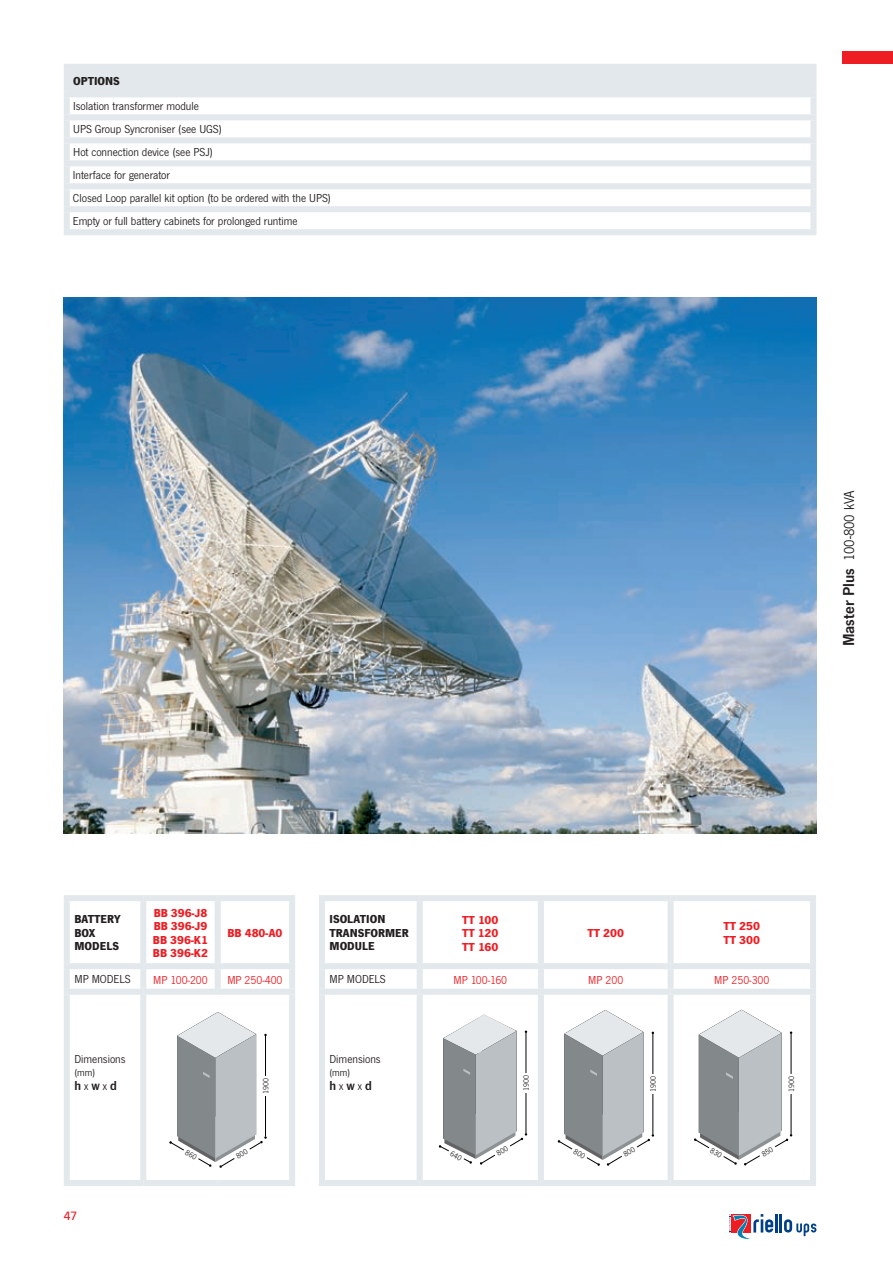
<style>
.page{position:relative;width:893px;height:1263px;background:#fff}
.page>*{position:absolute;margin:0;border:0;box-sizing:border-box;transform-origin:0 0}
.t1{font:600 16.5px "News Got T";color:#231f20}
.t2{font:600 13.5px "News Got T";color:#231f20}
.t3{font:12px/23px "News Got T";color:#231f20}
.t4{font:700 12px/13.5px "News Got T";color:#ee1d23;text-align:justify}
.t5{font:700 12px/13.5px "News Got T";color:#231f20}
.t6{font:12px "News Got T";color:#ee1d23}
.t7{font:12px "Frutiger";color:#ee1d23}
.t8{font:10.5px "News Got T";color:#231f20}
.t9{font:8.1px "News Got T";color:#231f20}
.s1{font-weight:400;font-size:15px}
.s2{font-weight:400;font-size:12px}
</style>
<div class="page">
<div style="left:319px;top:895px;width:101px;height:6px;background:#e2e8eb"></div>
<div style="left:319px;top:901px;width:6px;height:62px;background:#e2e8eb"></div>
<div style="left:420px;top:895px;width:121px;height:6px;background:#e2e8eb"></div>
<div style="left:417px;top:901px;width:6px;height:62px;background:#e2e8eb"></div>
<div style="left:541px;top:895px;width:130px;height:6px;background:#e2e8eb"></div>
<div style="left:538px;top:901px;width:6px;height:62px;background:#e2e8eb"></div>
<div style="left:671px;top:895px;width:145px;height:6px;background:#e2e8eb"></div>
<div style="left:668px;top:901px;width:6px;height:62px;background:#e2e8eb"></div>
<div style="left:810px;top:901px;width:6px;height:62px;background:#e2e8eb"></div>
<div style="left:319px;top:963px;width:101px;height:6px;background:#e2e8eb"></div>
<div style="left:319px;top:969px;width:6px;height:20px;background:#e2e8eb"></div>
<div style="left:420px;top:963px;width:121px;height:6px;background:#e2e8eb"></div>
<div style="left:417px;top:969px;width:6px;height:20px;background:#e2e8eb"></div>
<div style="left:541px;top:963px;width:130px;height:6px;background:#e2e8eb"></div>
<div style="left:538px;top:969px;width:6px;height:20px;background:#e2e8eb"></div>
<div style="left:671px;top:963px;width:145px;height:6px;background:#e2e8eb"></div>
<div style="left:668px;top:969px;width:6px;height:20px;background:#e2e8eb"></div>
<div style="left:810px;top:969px;width:6px;height:20px;background:#e2e8eb"></div>
<div style="left:319px;top:989px;width:101px;height:6px;background:#e2e8eb"></div>
<div style="left:319px;top:995px;width:6px;height:185px;background:#e2e8eb"></div>
<div style="left:420px;top:989px;width:121px;height:6px;background:#e2e8eb"></div>
<div style="left:417px;top:995px;width:6px;height:185px;background:#e2e8eb"></div>
<div style="left:541px;top:989px;width:130px;height:6px;background:#e2e8eb"></div>
<div style="left:538px;top:995px;width:6px;height:185px;background:#e2e8eb"></div>
<div style="left:671px;top:989px;width:145px;height:6px;background:#e2e8eb"></div>
<div style="left:668px;top:995px;width:6px;height:185px;background:#e2e8eb"></div>
<div style="left:810px;top:995px;width:6px;height:185px;background:#e2e8eb"></div>
<div style="left:319px;top:1180px;width:101px;height:6px;background:#e2e8eb"></div>
<div style="left:420px;top:1180px;width:121px;height:6px;background:#e2e8eb"></div>
<div style="left:541px;top:1180px;width:130px;height:6px;background:#e2e8eb"></div>
<div style="left:671px;top:1180px;width:145px;height:6px;background:#e2e8eb"></div>
<div style="left:64px;top:895px;width:79px;height:6px;background:#e2e8eb"></div>
<div style="left:64px;top:901px;width:6px;height:62px;background:#e2e8eb"></div>
<div style="left:143px;top:895px;width:75px;height:6px;background:#e2e8eb"></div>
<div style="left:140px;top:901px;width:6px;height:62px;background:#e2e8eb"></div>
<div style="left:218px;top:895px;width:77px;height:6px;background:#e2e8eb"></div>
<div style="left:215px;top:901px;width:6px;height:62px;background:#e2e8eb"></div>
<div style="left:289px;top:901px;width:6px;height:62px;background:#e2e8eb"></div>
<div style="left:64px;top:963px;width:79px;height:6px;background:#e2e8eb"></div>
<div style="left:64px;top:969px;width:6px;height:20px;background:#e2e8eb"></div>
<div style="left:143px;top:963px;width:75px;height:6px;background:#e2e8eb"></div>
<div style="left:140px;top:969px;width:6px;height:20px;background:#e2e8eb"></div>
<div style="left:218px;top:963px;width:77px;height:6px;background:#e2e8eb"></div>
<div style="left:215px;top:969px;width:6px;height:20px;background:#e2e8eb"></div>
<div style="left:289px;top:969px;width:6px;height:20px;background:#e2e8eb"></div>
<div style="left:64px;top:989px;width:79px;height:6px;background:#e2e8eb"></div>
<div style="left:64px;top:995px;width:6px;height:185px;background:#e2e8eb"></div>
<div style="left:143px;top:989px;width:75px;height:6px;background:#e2e8eb"></div>
<div style="left:140px;top:995px;width:6px;height:185px;background:#e2e8eb"></div>
<div style="left:218px;top:989px;width:77px;height:6px;background:#e2e8eb"></div>
<div style="left:289px;top:995px;width:6px;height:185px;background:#e2e8eb"></div>
<div style="left:64px;top:1180px;width:79px;height:6px;background:#e2e8eb"></div>
<div style="left:143px;top:1180px;width:75px;height:6px;background:#e2e8eb"></div>
<div style="left:218px;top:1180px;width:77px;height:6px;background:#e2e8eb"></div>
<div style="left:67px;top:67px;width:746px;height:27px;background:#e2e8eb"></div>
<svg style="left:70px;top:97px;width:740px;height:47px"></svg>
<div style="left:64px;top:64px;width:752px;height:6px;background:#e2e8eb"></div>
<div style="left:64px;top:70px;width:6px;height:21px;background:#e2e8eb"></div>
<div style="left:810px;top:70px;width:6px;height:21px;background:#e2e8eb"></div>
<div style="left:64px;top:91px;width:752px;height:6px;background:#e2e8eb"></div>
<div style="left:64px;top:97px;width:6px;height:17px;background:#e2e8eb"></div>
<div style="left:810px;top:97px;width:6px;height:17px;background:#e2e8eb"></div>
<div style="left:64px;top:114px;width:752px;height:6px;background:#e2e8eb"></div>
<div style="left:64px;top:120px;width:6px;height:17px;background:#e2e8eb"></div>
<div style="left:810px;top:120px;width:6px;height:17px;background:#e2e8eb"></div>
<div style="left:64px;top:137px;width:752px;height:6px;background:#e2e8eb"></div>
<div style="left:64px;top:143px;width:6px;height:17px;background:#e2e8eb"></div>
<div style="left:810px;top:143px;width:6px;height:17px;background:#e2e8eb"></div>
<div style="left:64px;top:160px;width:752px;height:6px;background:#e2e8eb"></div>
<div style="left:64px;top:166px;width:6px;height:17px;background:#e2e8eb"></div>
<div style="left:810px;top:166px;width:6px;height:17px;background:#e2e8eb"></div>
<div style="left:64px;top:183px;width:752px;height:6px;background:#e2e8eb"></div>
<div style="left:64px;top:189px;width:6px;height:17px;background:#e2e8eb"></div>
<div style="left:810px;top:189px;width:6px;height:17px;background:#e2e8eb"></div>
<div style="left:64px;top:206px;width:752px;height:6px;background:#e2e8eb"></div>
<div style="left:64px;top:212px;width:6px;height:17px;background:#e2e8eb"></div>
<div style="left:810px;top:212px;width:6px;height:17px;background:#e2e8eb"></div>
<div style="left:64px;top:229px;width:752px;height:6px;background:#e2e8eb"></div>
<hr style="left:775px;top:1214px;width:3px;height:18px;background:#014086">
<hr style="left:779px;top:1214px;width:3px;height:18px;background:#014086">
<svg style="left:784px;top:1219px;width:32px;height:17px"></svg>
<svg style="left:729px;top:1214px;width:44px;height:25px"></svg>
<div style="left:842px;top:51px;width:51px;height:13px;background:#ee1d23"></div>
<img style="left:64px;top:298px;width:752px;height:535px">
<svg style="left:169px;top:1012px;width:98px;height:156px"></svg>
<svg style="left:439px;top:1014px;width:88px;height:151px"></svg>
<svg style="left:558px;top:1010px;width:96px;height:156px"></svg>
<svg style="left:694px;top:1010px;width:98px;height:155px"></svg>
<p class="t5" style="left:73px;top:73px;width:48px">OPTIONS</p>
<p class="t3" style="left:73px;top:94px;width:260px">Isolation transformer module<br>UPS Group Syncroniser (see UGS)<br>Hot connection device (see PSJ)<br>Interface for generator<br>Closed Loop parallel kit option (to be ordered with the UPS)<br>Empty or full battery cabinets for prolonged runtime</p>
<h1 class="t1" style="left:839px;top:646px;width:157px;rotate:-90deg">Master Plus <span class="s1">100-800 kVA</span></h1>
<p class="t5" style="left:74px;top:912px;width:48px">BATTERY<br>BOX<br>MODELS</p>
<p class="t3" style="left:74px;top:967px;width:58px">MP MODELS</p>
<p class="t4" style="left:153px;top:906px;width:57px">BB 396-J8<br>BB 396-J9<br>BB 396-K1<br>BB 396-K2</p>
<p class="t4" style="left:227px;top:926px;width:56px">BB 480-A0</p>
<p class="t6" style="left:153px;top:973px;width:56px">MP 100-200</p>
<p class="t6" style="left:227px;top:973px;width:57px">MP 250-400</p>
<p class="t5" style="left:330px;top:912px;width:81px">ISOLATION<br>TRANSFORMER<br>MODULE</p>
<p class="t3" style="left:330px;top:967px;width:58px">MP MODELS</p>
<p class="t4" style="left:462px;top:912px;width:38px">TT 100<br>TT 120<br>TT 160</p>
<p class="t4" style="left:587px;top:926px;width:38px">TT 200</p>
<p class="t4" style="left:723px;top:919px;width:38px">TT 250<br>TT 300</p>
<p class="t6" style="left:453px;top:973px;width:55px">MP 100-160</p>
<p class="t6" style="left:588px;top:973px;width:37px">MP 200</p>
<p class="t6" style="left:714px;top:973px;width:57px">MP 250-300</p>
<p class="t3" style="left:74px;top:1047px;width:53px">Dimensions</p>
<p class="t8" style="left:74px;top:1067px;width:22px">(mm)</p>
<p class="t2" style="left:74px;top:1077px;width:44px">h <span class="s2">x</span> w <span class="s2">x</span> d</p>
<p class="t3" style="left:330px;top:1047px;width:53px">Dimensions</p>
<p class="t8" style="left:330px;top:1067px;width:22px">(mm)</p>
<p class="t2" style="left:330px;top:1077px;width:44px">h <span class="s2">x</span> w <span class="s2">x</span> d</p>
<p class="t9" style="left:261px;top:1094px;width:17px;rotate:-90deg">1900</p>
<p class="t9" style="left:522px;top:1091px;width:17px;rotate:-90deg">1900</p>
<p class="t9" style="left:649px;top:1092px;width:17px;rotate:-90deg">1900</p>
<p class="t9" style="left:787px;top:1092px;width:17px;rotate:-90deg">1900</p>
<p class="t7" style="left:64px;top:1209px;width:8px">47</p>
</div>
